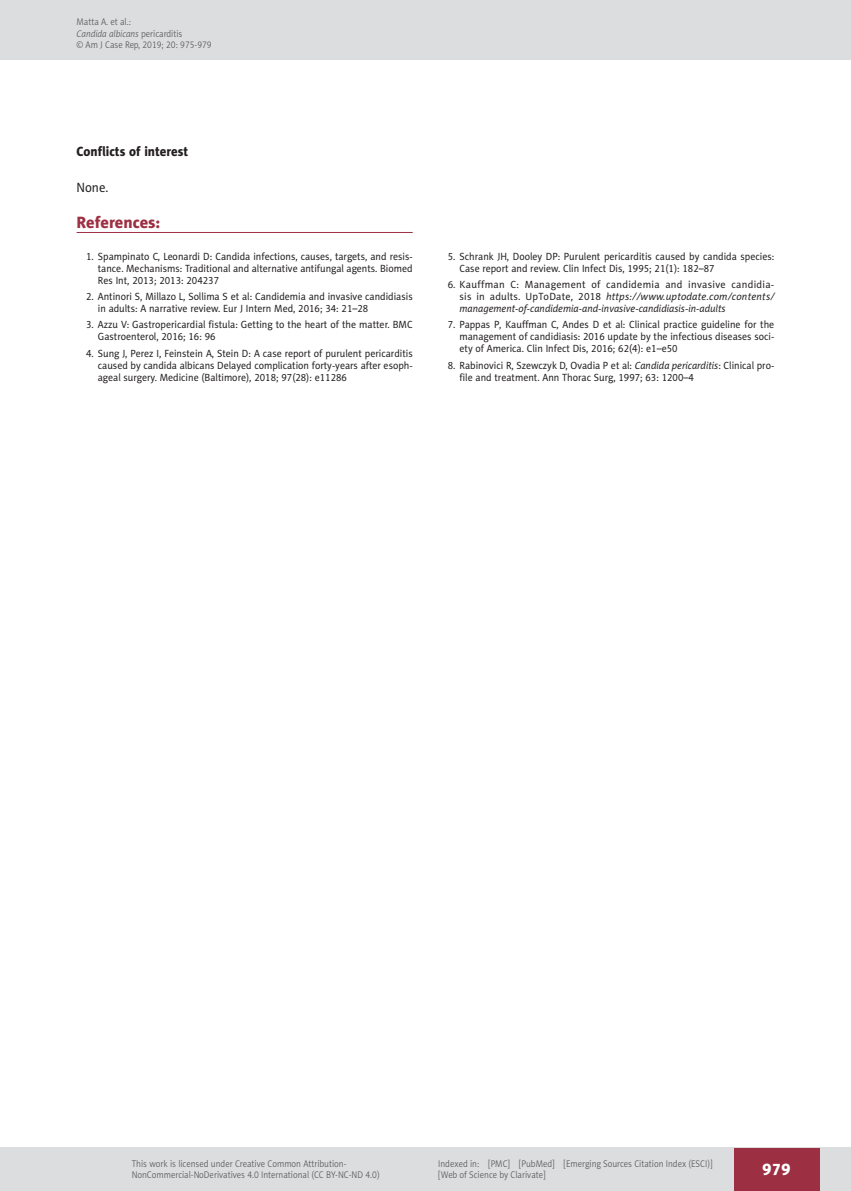
<style>
.page{position:relative;width:851px;height:1191px;background:#fff}
.page>*{position:absolute;margin:0;border:0;box-sizing:border-box;transform-origin:0 0}
.AJCR_Referencje_Tytu{font:16.5px "Naomi Sans EFN Heavy";color:#9d2f42}
.t1{font:16.5px "Naomi Sans EFN Heavy";color:#fff}
.AJCR_Headline_2{font:13.5px "Naomi Sans EFN Heavy";color:#231f20;scale:.95 1}
.AJCR_Body{font:13.5px "Naomi Sans EFN";color:#231f20;scale:.95 1}
.AJCR_Referencje_punk{font:10.5px/12px "Naomi Sans EFN";color:#231f20;scale:.95 1}
.AJCR_Referencje_punk-2{font:italic 10.5px/12px "Naomi Sans EFN";color:#231f20;text-align:justify}
.t2{font:9.75px/11.2px "Naomi Sans EFN Light";color:#57585a;scale:.9 1}
.s1{font-style:italic}
.s2{font-style:normal}
</style>
<div class="page">
<hr style="left:77px;top:232px;width:335px;height:1px;background:#9d2f42">
<div style="left:0;top:1148px;width:850px;height:43px;background:#dcdddf"></div>
<div style="left:733px;top:1147px;width:86px;height:43px;background:#9d2f42"></div>
<div style="left:0;top:0;width:850px;height:60px;background:#dcdddf"></div>
<p class="t2" style="left:77px;top:16px;width:152px">Matta A. et al.:<br><span class="s1">Candida albicans</span> pericarditis<br>© Am J Case Rep, 2019; 20: 975-979</p>
<p class="AJCR_Headline_2" style="left:77px;top:143px;width:119px">Conflicts of interest</p>
<p class="AJCR_Body" style="left:77px;top:179px;width:35px">None.</p>
<p class="AJCR_Referencje_Tytu" style="left:77px;top:212px;width:85px">References:</p>
<p class="AJCR_Referencje_punk" style="left:98px;top:250px;width:333px;text-align:justify;text-indent:-12px">1. Spampinato C, Leonardi D: Candida infections, causes, targets, and resis&shy;tance. Mechanisms: Traditional and alternative antifungal agents. Biomed Res Int, 2013; 2013: 204237</p>
<p class="AJCR_Referencje_punk" style="left:98px;top:291px;width:333px;text-indent:-12px">2. Antinori S, Millazo L, Sollima S et al: Candidemia and invasive candidiasis in adults: A narrative review. Eur J Intern Med, 2016; 34: 21–28</p>
<p class="AJCR_Referencje_punk" style="left:98px;top:319px;width:333px;text-indent:-12px">3. Azzu V: Gastropericardial fistula: Getting to the heart of the matter. BMC<br>Gastroenterol, 2016; 16: 96</p>
<p class="AJCR_Referencje_punk" style="left:98px;top:347px;width:333px;text-align:justify;text-indent:-12px">4. Sung J, Perez I, Feinstein A, Stein D: A case report of purulent pericarditis caused by candida albicans Delayed complication forty-years after esoph&shy;ageal surgery. Medicine (Baltimore), 2018; 97(28): e11286</p>
<p class="AJCR_Referencje_punk" style="left:459px;top:250px;width:333px;text-indent:-12px">5. Schrank JH, Dooley DP: Purulent pericarditis caused by candida species:<br>Case report and review. Clin Infect Dis, 1995; 21(1): 182–87</p>
<p class="AJCR_Referencje_punk-2" style="left:459px;top:279px;width:316px;text-indent:-12px"><span class="s2">6. Kauffman C: Management of candidemia and invasive candidia&shy;sis in adults. UpToDate, 2018</span> https://www.uptodate.com/contents/ management-of-candidemia-and-invasive-candidiasis-in-adults</p>
<p class="AJCR_Referencje_punk" style="left:459px;top:319px;width:333px;text-align:justify;text-indent:-12px">7. Pappas P, Kauffman C, Andes D et al: Clinical practice guideline for the management of candidiasis: 2016 update by the infectious diseases soci&shy;ety of America. Clin Infect Dis, 2016; 62(4): e1–e50</p>
<p class="AJCR_Referencje_punk" style="left:459px;top:359px;width:333px;text-indent:-12px">8. Rabinovici R, Szewczyk D, Ovadia P et al: <span class="s1">Candida pericarditis</span>: Clinical pro&shy;file and treatment. Ann Thorac Surg, 1997; 63: 1200–4</p>
<p class="t2" style="left:132px;top:1158px;width:277px">This work is licensed under Creative Common Attribution-<br>NonCommercial-NoDerivatives 4.0 International (CC BY-NC-ND 4.0)</p>
<p class="t2" style="left:438px;top:1158px;width:306px">Indexed in: [PMC] [PubMed] [Emerging Sources Citation Index (ESCI)] [Web of Science by Clarivate]</p>
<h1 class="t1" style="left:762px;top:1159px;width:30px">979</h1>
</div>
